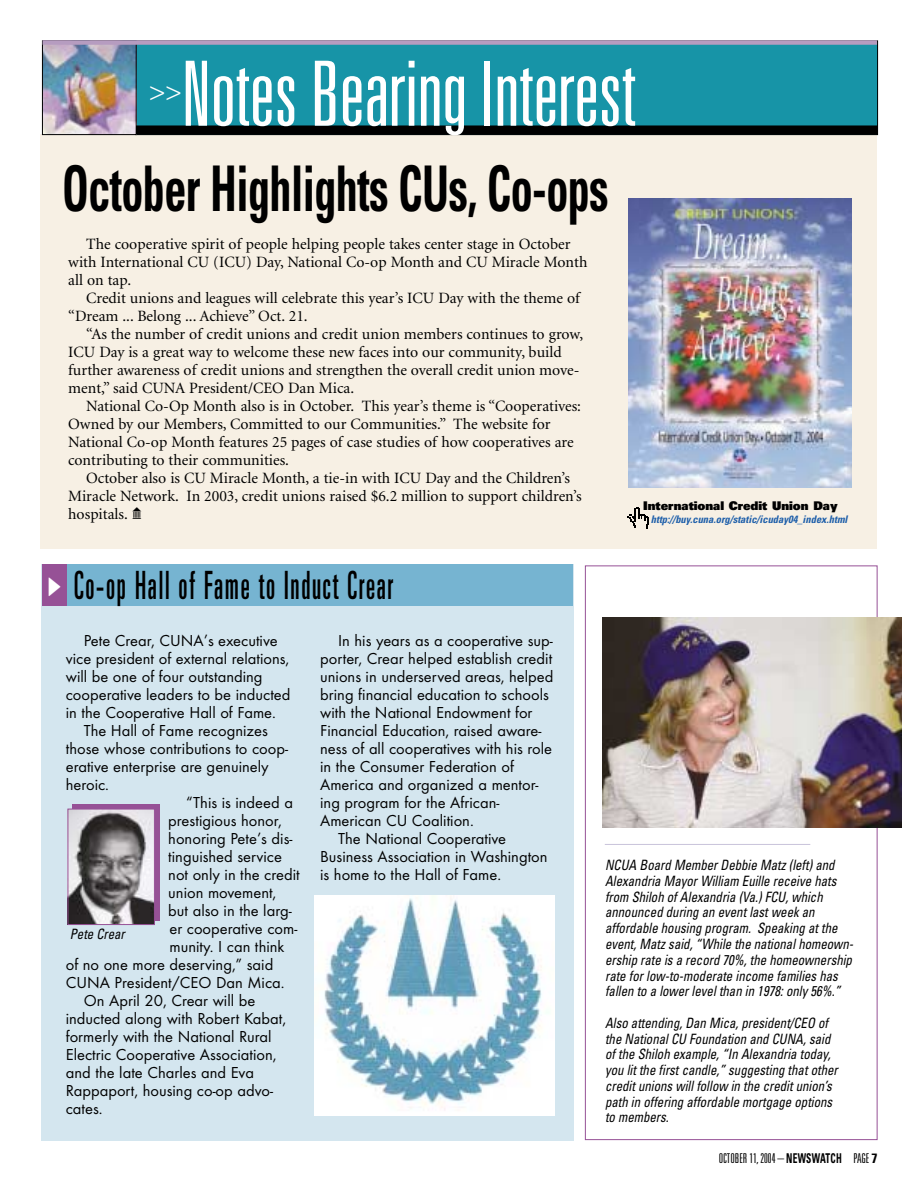
<style>
.page{position:relative;width:918px;height:1188px;background:#fff}
.page>*{position:absolute;margin:0;border:0;box-sizing:border-box;transform-origin:0 0}
.t1{font:300 ultra-condensed 90px "Univers";letter-spacing:-.005em;color:#fff}
.t2{font:700 condensed 63px "Univers";letter-spacing:-.015em;color:#000;scale:.7 1}
.t3{font:ultra-condensed 39px "Univers";letter-spacing:.065em;color:#000;scale:.7 1}
.t4{font:300 ultra-condensed 27px "Univers";color:#fff}
.t5{font:16.5px "Function";color:#000}
.t6{font:15.75px/18px "Minion";color:#000}
.t7{font:italic condensed 14.25px/15.8px "Univers";color:#000;scale:.9 1}
.t8{font:300 ultra-condensed 13.5px "Univers";color:#000}
.t9{font:900 12px "Univers";color:#000}
.t10{font:italic 700 condensed 10.5px "Univers";color:#1e5faa}
.s1{font-family:"Carta"}
.s2{font-weight:700;font-stretch:condensed}
</style>
<div class="page">
<div style="left:41px;top:134px;width:836px;height:415px;background:#f7f0e4"></div>
<div style="left:136px;top:41px;width:742px;height:94px;background:#1794a7"></div>
<img style="left:44px;top:45px;width:91px;height:88px">
<div style="left:42px;top:40px;width:95px;height:95px;border:1px solid #000"></div>
<div style="left:43px;top:40px;width:834px;height:5px;background:#b69cc0"></div>
<div style="left:136px;top:125px;width:742px;height:9px;background:#000"></div>
<div style="left:41px;top:564px;width:532px;height:577px;background:#d4e6ef"></div>
<div style="left:42px;top:564px;width:25px;height:42px;background:#965196"></div>
<div style="left:67px;top:564px;width:505px;height:42px;background:#76b4d1"></div>
<svg style="left:628px;top:507px;width:20px;height:22px"></svg>
<img style="left:628px;top:199px;width:223px;height:288px">
<img style="left:315px;top:896px;width:239px;height:220px">
<img style="left:603px;top:618px;width:299px;height:210px">
<hr style="left:605px;top:844px;width:205px;height:1px;background:#c8c3da">
<div style="left:72px;top:804px;width:87px;height:117px;background:#965196"></div>
<img style="left:70px;top:811px;width:83px;height:112px">
<div style="left:68px;top:809px;width:87px;height:116px;border:1px solid #965196"></div>
<h1 class="t1" style="left:181px;top:61px;width:457px">Notes Bearing Interest</h1>
<h3 class="t4" style="left:149px;top:81px;width:34px">&gt;&gt;</h3>
<h2 class="t2" style="left:62px;top:165px;width:783px">October Highlights CUs, Co-ops</h2>
<p class="t6" style="left:68px;top:236px;width:521px;text-indent:18px">The cooperative spirit of people helping people takes center stage in October with International CU (ICU) Day, National Co-op Month and CU Miracle Month all on tap.</p>
<p class="t6" style="left:68px;top:290px;width:513px;text-indent:18px">Credit unions and leagues will celebrate this year’s ICU Day with the theme of “Dream ... Belong ... Achieve” Oct. 21.</p>
<p class="t6" style="left:68px;top:326px;width:517px;text-indent:18px">“As the number of credit unions and credit union members continues to grow, ICU Day is a great way to welcome these new faces into our community, build further awareness of credit unions and strengthen the overall credit union move&shy;ment,” said CUNA President/CEO Dan Mica.</p>
<p class="t6" style="left:68px;top:398px;width:514px;text-indent:18px">National Co-Op Month also is in October. This year’s theme is “Cooperatives:<br>Owned by our Members, Committed to our Communities.” The website for National Co-op Month features 25 pages of case studies of how cooperatives are contributing to their communities.</p>
<p class="t6" style="left:68px;top:470px;width:515px;text-indent:18px">October also is CU Miracle Month, a tie-in with ICU Day and the Children’s<br>Miracle Network. In 2003, credit unions raised $6.2 million to support children’s hospitals. <span class="s1">-</span></p>
<p class="t9" style="left:643px;top:501px;width:196px">International Credit Union Day</p>
<p class="t10" style="left:651px;top:516px;width:198px">http://buy.cuna.org/static/icuday04_index.html</p>
<h3 class="t3" style="left:74px;top:571px;width:457px">Co-op Hall of Fame to Induct Crear</h3>
<p class="t5" style="left:84px;top:634px;width:195px">Pete Crear, CUNA’s executive</p>
<p class="t5" style="left:66px;top:652px;width:225px">vice president of external relations,</p>
<p class="t5" style="left:66px;top:670px;width:198px">will be one of four outstanding</p>
<p class="t5" style="left:66px;top:688px;width:226px">cooperative leaders to be inducted</p>
<p class="t5" style="left:66px;top:706px;width:212px">in the Cooperative Hall of Fame.</p>
<p class="t5" style="left:84px;top:724px;width:186px">The Hall of Fame recognizes</p>
<p class="t5" style="left:66px;top:742px;width:224px">those whose contributions to coop-</p>
<p class="t5" style="left:66px;top:760px;width:205px">erative enterprise are genuinely</p>
<p class="t5" style="left:66px;top:778px;width:45px">heroic.</p>
<p class="t5" style="left:186px;top:796px;width:108px">“This is indeed a</p>
<p class="t5" style="left:168px;top:814px;width:115px">prestigious honor,</p>
<p class="t5" style="left:168px;top:832px;width:126px">honoring Pete’s dis-</p>
<p class="t5" style="left:168px;top:850px;width:115px">tinguished service</p>
<p class="t5" style="left:168px;top:868px;width:133px">not only in the credit</p>
<p class="t5" style="left:168px;top:886px;width:110px">union movement,</p>
<p class="t5" style="left:168px;top:904px;width:125px">but also in the larg-</p>
<p class="t5" style="left:170px;top:922px;width:129px">er cooperative com-</p>
<p class="t5" style="left:170px;top:940px;width:117px">munity. I can think</p>
<p class="t5" style="left:66px;top:958px;width:209px">of no one more deserving,” said</p>
<p class="t5" style="left:66px;top:976px;width:220px">CUNA President/CEO Dan Mica.</p>
<p class="t5" style="left:84px;top:994px;width:173px">On April 20, Crear will be</p>
<p class="t5" style="left:66px;top:1012px;width:222px">inducted along with Robert Kabat,</p>
<p class="t5" style="left:66px;top:1030px;width:207px">formerly with the National Rural</p>
<p class="t5" style="left:66px;top:1048px;width:212px">Electric Cooperative Association,</p>
<p class="t5" style="left:66px;top:1066px;width:190px">and the late Charles and Eva</p>
<p class="t5" style="left:66px;top:1084px;width:209px">Rappaport, housing co-op advo-</p>
<p class="t5" style="left:66px;top:1102px;width:38px">cates.</p>
<p class="t7" style="left:70px;top:928px;width:63px">Pete Crear</p>
<p class="t5" style="left:338px;top:634px;width:216px">In his years as a cooperative sup-</p>
<p class="t5" style="left:320px;top:652px;width:234px">porter, Crear helped establish credit</p>
<p class="t5" style="left:320px;top:670px;width:235px">unions in underserved areas, helped</p>
<p class="t5" style="left:320px;top:688px;width:230px">bring financial education to schools</p>
<p class="t5" style="left:320px;top:706px;width:214px">with the National Endowment for</p>
<p class="t5" style="left:320px;top:724px;width:223px">Financial Education, raised aware-</p>
<p class="t5" style="left:320px;top:742px;width:233px">ness of all cooperatives with his role</p>
<p class="t5" style="left:320px;top:760px;width:195px">in the Consumer Federation of</p>
<p class="t5" style="left:320px;top:778px;width:220px">America and organized a mentor-</p>
<p class="t5" style="left:320px;top:796px;width:181px">ing program for the African-</p>
<p class="t5" style="left:320px;top:814px;width:155px">American CU Coalition.</p>
<p class="t5" style="left:338px;top:832px;width:169px">The National Cooperative</p>
<p class="t5" style="left:320px;top:850px;width:229px">Business Association in Washington</p>
<p class="t5" style="left:320px;top:868px;width:182px">is home to the Hall of Fame.</p>
<p class="t7" style="left:605px;top:859px;width:277px">NCUA Board Member Debbie Matz (left) and Alexandria Mayor William Euille receive hats from Shiloh of Alexandria (Va.) FCU, which announced during an event last week an affordable housing program. Speaking at the event, Matz said, “While the national homeown&shy;ership rate is a record 70%, the homeownership rate for low-to-moderate income families has fallen to a lower level than in 1978: only 56%.”</p>
<p class="t7" style="left:605px;top:1016px;width:260px">Also attending, Dan Mica, president/CEO of the National CU Foundation and CUNA, said of the Shiloh example, “In Alexandria today, you lit the first candle,” suggesting that other credit unions will follow in the credit union’s path in offering affordable mortgage options to members.</p>
<p class="t8" style="left:719px;top:1153px;width:160px">OCTOBER 11, 2004 – <span class="s2">NEWSWATCH</span> PAGE <span class="s2">7</span></p>
</div>
